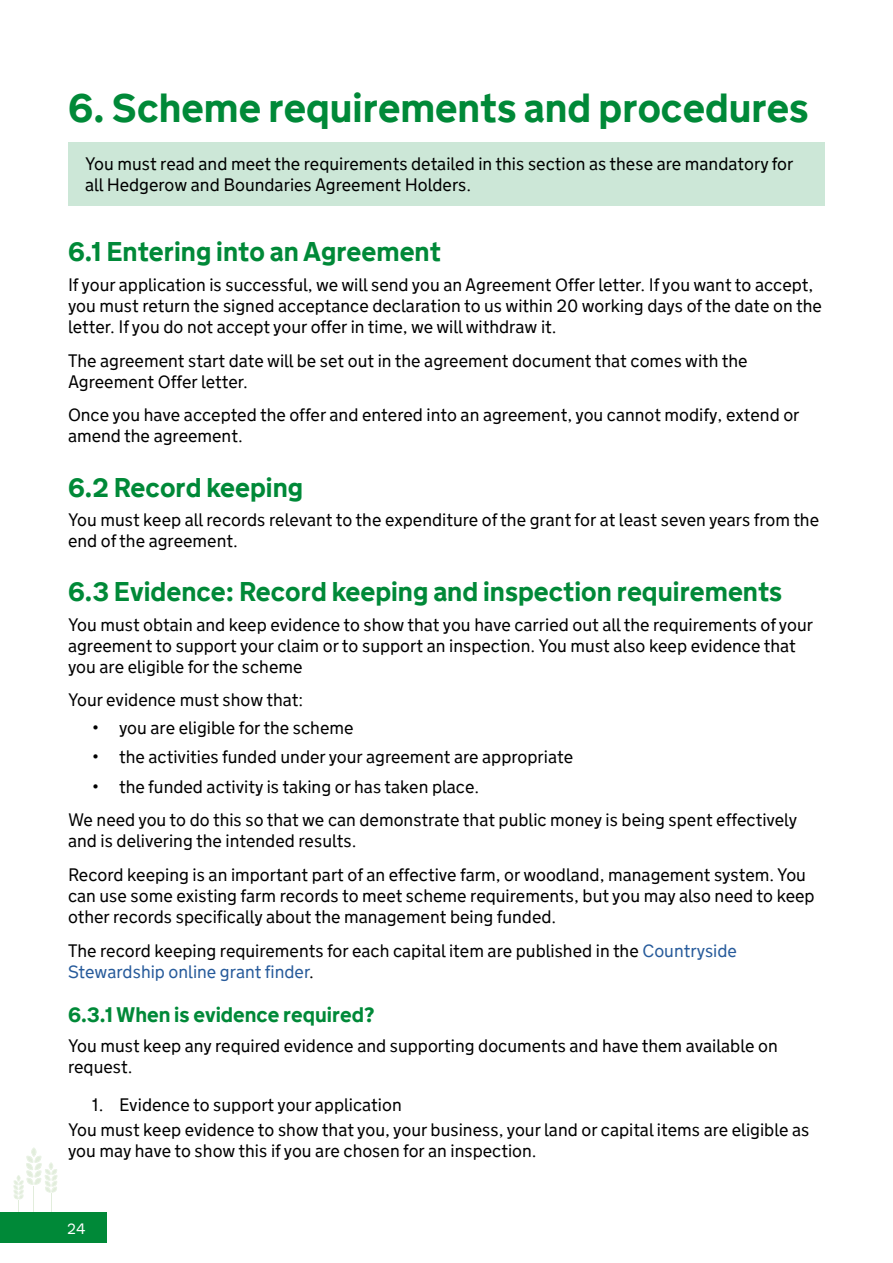
<style>
.page{position:relative;width:893px;height:1263px;background:#fff}
.page>*{position:absolute;margin:0;border:0;box-sizing:border-box;transform-origin:0 0}
.t1{font:700 40.5px "GDS Transport Website";color:#008938}
.t2{font:700 27px "GDS Transport Website";color:#008938}
.t3{font:700 21px "GDS Transport Website";color:#008938}
.body{font:18px/21px "GDS Transport Website";color:#000}
.Box_text{font:18px/21px "GDS Transport Website";color:#000}
.Body_before_bullets{font:18px "GDS Transport Website";color:#000}
.t4{font:15px "GDS Transport Website";color:#fff}
.s1{color:#275b9b}
</style>
<div class="page">
<svg style="left:13px;top:1147px;width:44px;height:66px"></svg>
<div style="left:0;top:1213px;width:106px;height:30px;background:#008938"></div>
<div style="left:68px;top:142px;width:757px;height:64px;background:#cce7d7"></div>
<h1 class="t1" style="left:68px;top:85px;width:742px">6. Scheme requirements and procedures</h1>
<p class="Box_text" style="left:85px;top:153px;width:710px">You must read and meet the requirements detailed in this section as these are mandatory for all Hedgerow and Boundaries Agreement Holders.</p>
<h2 class="t2" style="left:68px;top:237px;width:374px">6.1 Entering into an Agreement</h2>
<p class="body" style="left:68px;top:274px;width:755px">If your application is successful, we will send you an Agreement Offer letter. If you want to accept, you must return the signed acceptance declaration to us within 20 working days of the date on the letter. If you do not accept your offer in time, we will withdraw it.</p>
<p class="body" style="left:68px;top:350px;width:681px">The agreement start date will be set out in the agreement document that comes with the<br>Agreement Offer letter.</p>
<p class="body" style="left:68px;top:405px;width:733px">Once you have accepted the offer and entered into an agreement, you cannot modify, extend or amend the agreement.</p>
<h2 class="t2" style="left:68px;top:472px;width:237px">6.2 Record keeping</h2>
<p class="body" style="left:68px;top:509px;width:753px">You must keep all records relevant to the expenditure of the grant for at least seven years from the end of the agreement.</p>
<h2 class="t2" style="left:68px;top:576px;width:716px">6.3 Evidence: Record keeping and inspection requirements</h2>
<p class="body" style="left:68px;top:614px;width:747px">You must obtain and keep evidence to show that you have carried out all the requirements of your agreement to support your claim or to support an inspection. You must also keep evidence that you are eligible for the scheme</p>
<p class="Body_before_bullets" style="left:68px;top:690px;width:237px">Your evidence must show that:</p>
<p class="body" style="left:92px;top:717px;width:263px">• you are eligible for the scheme</p>
<p class="body" style="left:92px;top:746px;width:483px">• the activities funded under your agreement are appropriate</p>
<p class="body" style="left:92px;top:776px;width:389px">• the funded activity is taking or has taken place.</p>
<p class="body" style="left:68px;top:810px;width:731px">We need you to do this so that we can demonstrate that public money is being spent effectively and is delivering the intended results.</p>
<p class="body" style="left:68px;top:864px;width:748px">Record keeping is an important part of an effective farm, or woodland, management system. You can use some existing farm records to meet scheme requirements, but you may also need to keep other records specifically about the management being funded.</p>
<p class="body" style="left:68px;top:940px;width:670px">The record keeping requirements for each capital item are published in the <span class="s1">Countryside<br>Stewardship online grant finder</span>.</p>
<h3 class="t3" style="left:68px;top:1003px;width:308px">6.3.1 When is evidence required?</h3>
<p class="body" style="left:68px;top:1035px;width:711px">You must keep any required evidence and supporting documents and have them available on request.</p>
<p class="body" style="left:92px;top:1094px;width:311px">1. Evidence to support your application</p>
<p class="body" style="left:68px;top:1119px;width:743px">You must keep evidence to show that you, your business, your land or capital items are eligible as you may have to show this if you are chosen for an inspection.</p>
<p class="t4" style="left:67px;top:1220px;width:20px">24</p>
</div>
